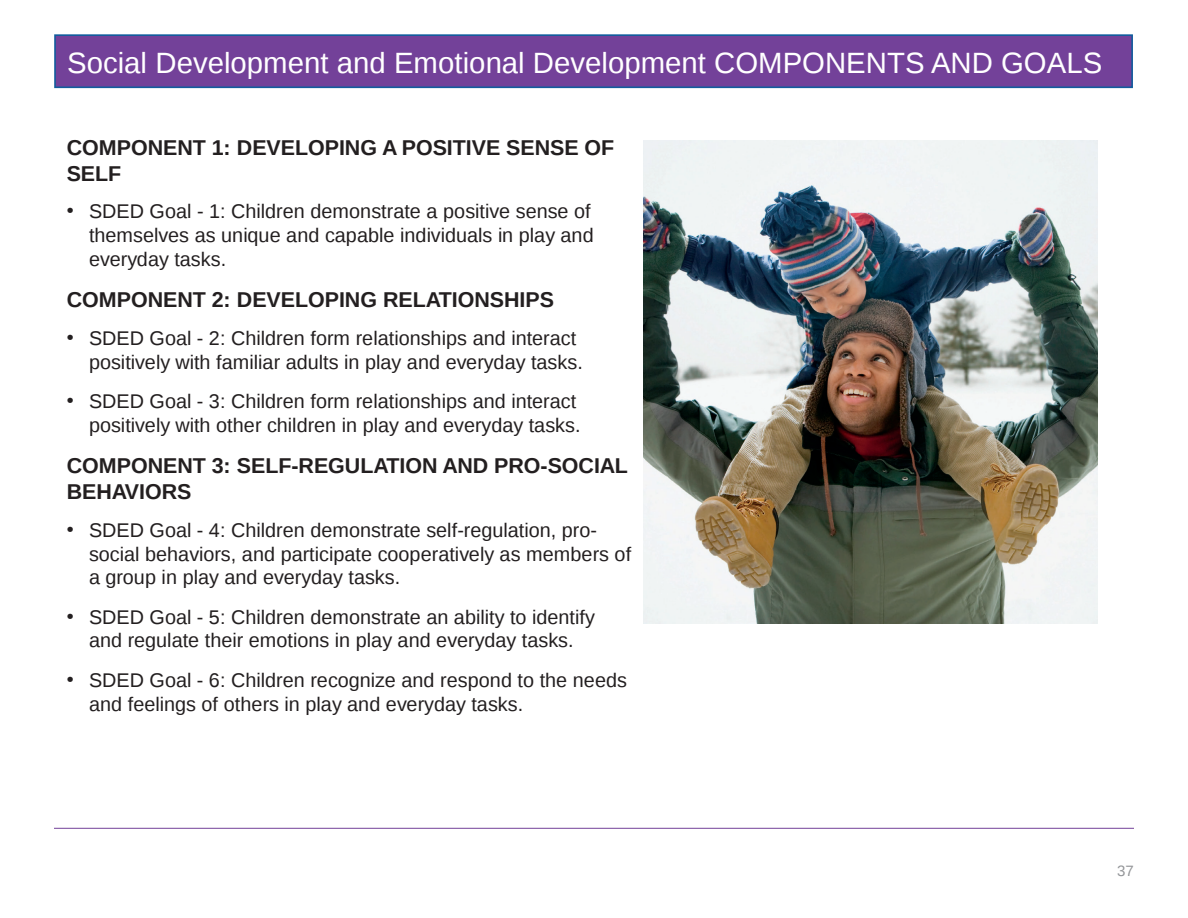
<style>
.page{position:relative;width:1188px;height:918px;background:#fff}
.page>*{position:absolute;margin:0;border:0;box-sizing:border-box;transform-origin:0 0}
.t1{font:29.4px "Liberation Sans";color:#fff}
.t2{font:700 21.45px/25.8px "Liberation Sans";color:#231f20}
.t3{font:19.8px/23.7px "Liberation Sans";color:#231f20}
.t4{font:15px "Liberation Sans";color:#939598}
</style>
<div class="page">
<svg style="left:54px;top:34px;width:1079px;height:55px;background:#70469b"></svg>
<img style="left:643px;top:140px;width:454px;height:484px">
<svg style="left:54px;top:827px;width:1080px;height:1px"></svg>
<hr style="left:54px;top:828px;width:1080px;height:1px;background:#734199">
<h1 class="t1" style="left:67px;top:52px;width:1037px">Social Development and Emotional Development COMPONENTS AND GOALS</h1>
<p class="t2" style="left:67px;top:137px;width:549px">COMPONENT 1: DEVELOPING A POSITIVE SENSE OF<br>SELF</p>
<p class="t3" style="left:89px;top:202px;width:506px;text-indent:-22px">• SDED Goal - 1: Children demonstrate a positive sense of themselves as unique and capable individuals in play and everyday tasks.</p>
<p class="t2" style="left:67px;top:289px;width:489px">COMPONENT 2: DEVELOPING RELATIONSHIPS</p>
<p class="t3" style="left:89px;top:328px;width:495px;text-indent:-22px">• SDED Goal - 2: Children form relationships and interact positively with familiar adults in play and everyday tasks.</p>
<p class="t3" style="left:67px;top:391px;width:515px;text-align:right">• SDED Goal - 3: Children form relationships and interact positively with other children in play and everyday tasks.</p>
<p class="t2" style="left:67px;top:455px;width:563px">COMPONENT 3: SELF-REGULATION AND PRO-SOCIAL<br>BEHAVIORS</p>
<p class="t3" style="left:89px;top:520px;width:544px;text-indent:-22px">• SDED Goal - 4: Children demonstrate self-regulation, pro&shy;social behaviors, and participate cooperatively as members of a group in play and everyday tasks.</p>
<p class="t3" style="left:67px;top:607px;width:530px;text-align:center">• SDED Goal - 5: Children demonstrate an ability to identify and regulate their emotions in play and everyday tasks.</p>
<p class="t3" style="left:89px;top:670px;width:539px;text-indent:-22px">• SDED Goal - 6: Children recognize and respond to the needs and feelings of others in play and everyday tasks.</p>
<p class="t4" style="left:1117px;top:861px;width:18px">37</p>
</div>
